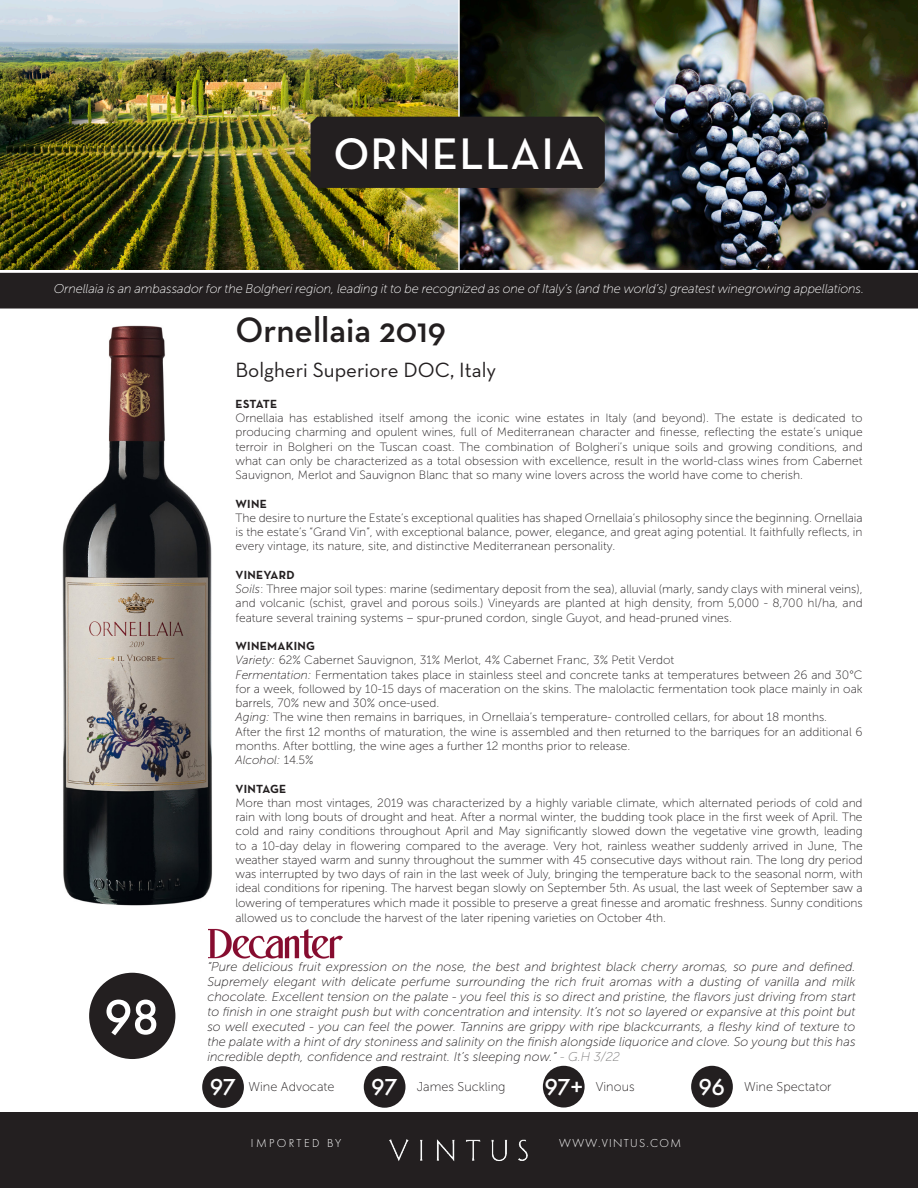
<style>
.page{position:relative;width:918px;height:1188px;background:#fff}
.page>*{position:absolute;margin:0;border:0;box-sizing:border-box;transform-origin:0 0}
.t1{font:500 51px "Futura PT";color:#fff}
.t2{font:600 45px "Neutraface Text";letter-spacing:.025em;color:#fff}
.t3{font:600 36px "Neutraface Text";color:#231f20}
.t4{font:500 24px "Futura PT";letter-spacing:-.035em;color:#fff}
.t5{font:21px "Neutraface Text";color:#231f20}
.t6{font:italic 12.75px/15px "Museo Sans 100";color:#231f20;text-align:justify}
.t7{font:italic 12.75px "Museo Sans 100";letter-spacing:-.01em;color:#fff}
.t8{font:12.75px "Museo Sans 100";color:#231f20}
.t9{font:12px/14.2px "Museo Sans 100";color:#231f20;text-align:justify}
.t10{font:700 12px "Neutraface Text";letter-spacing:.025em;color:#231f20}
.t11{font:300 12px "Futura PT";letter-spacing:.11em;color:#fff}
.t12{font:italic 12px "Museo Sans 100";color:#231f20}
.t13{font:300 12px "Futura PT";letter-spacing:.2em;color:#fff}
.s1{font-style:italic}
.s2{font-style:normal}
.s3{color:#7f7e7e}
</style>
<div class="page">
<div style="left:89px;top:973px;width:86px;height:86px;background:#231f20;border-radius:50%"></div>
<div style="left:543px;top:1066px;width:42px;height:42px;background:#231f20;border-radius:50%"></div>
<img style="left:208px;top:928px;width:135px;height:31px">
<div style="left:691px;top:1066px;width:42px;height:42px;background:#231f20;border-radius:50%"></div>
<div style="left:364px;top:1066px;width:42px;height:42px;background:#231f20;border-radius:50%"></div>
<div style="left:202px;top:1066px;width:42px;height:42px;background:#231f20;border-radius:50%"></div>
<img style="left:62px;top:325px;width:150px;height:581px">
<img style="left:0;top:0;width:918px;height:270px">
<div style="left:1px;top:274px;width:916px;height:34px;background:#231f20"></div>
<div style="left:0;top:273px;width:918px;height:36px;border:2px solid #231f20"></div>
<hr style="left:458px;top:0;width:2px;height:270px;background:#fff">
<div style="left:310px;top:117px;width:295px;height:71px;background:#231f20"></div>
<div style="left:0;top:1112px;width:918px;height:76px;background:#231f20"></div>
<img style="left:384px;top:1133px;width:148px;height:33px">
<p class="t2" style="left:333px;top:126px;width:253px">ORNELLAIA</p>
<p class="t7" style="left:54px;top:282px;width:812px">Ornellaia is an ambassador for the Bolgheri region, leading it to be recognized as one of Italy’s (and the world’s) greatest winegrowing appellations.</p>
<p class="t1" style="left:104px;top:986px;width:58px">98</p>
<p class="t3" style="left:236px;top:308px;width:212px">Ornellaia 2019</p>
<p class="t5" style="left:236px;top:356px;width:262px">Bolgheri Superiore DOC, Italy</p>
<p class="t10" style="left:236px;top:396px;width:43px">ESTATE</p>
<p class="t9" style="left:236px;top:411px;width:629px">Ornellaia has established itself among the iconic wine estates in Italy (and beyond). The estate is dedicated to producing charming and opulent wines, full of Mediterranean character and finesse, reflecting the estate’s unique terroir in Bolgheri on the Tuscan coast. The combination of Bolgheri’s unique soils and growing conditions, and what can only be characterized as a total obsession with excellence, result in the world-class wines from Cabernet Sauvignon, Merlot and Sauvignon Blanc that so many wine lovers across the world have come to cherish.</p>
<p class="t10" style="left:236px;top:496px;width:33px">WINE</p>
<p class="t9" style="left:236px;top:511px;width:629px">The desire to nurture the Estate’s exceptional qualities has shaped Ornellaia’s philosophy since the beginning. Ornellaia is the estate’s “Grand Vin”, with exceptional balance, power, elegance, and great aging potential. It faithfully reflects, in every vintage, its nature, site, and distinctive Mediterranean personality.</p>
<p class="t10" style="left:236px;top:567px;width:61px">VINEYARD</p>
<p class="t9" style="left:236px;top:582px;width:629px"><span class="s1">Soils</span>: Three major soil types: marine (sedimentary deposit from the sea), alluvial (marly, sandy clays with mineral veins), and volcanic (schist, gravel and porous soils.) Vineyards are planted at high density, from 5,000 - 8,700 hl/ha, and feature several training systems – spur-pruned cordon, single Guyot, and head-pruned vines.</p>
<p class="t10" style="left:236px;top:638px;width:81px">WINEMAKING</p>
<p class="t9" style="left:236px;top:653px;width:440px"><span class="s1">Variety:</span> 62% Cabernet Sauvignon, 31% Merlot, 4% Cabernet Franc, 3% Petit Verdot</p>
<p class="t9" style="left:236px;top:668px;width:629px"><span class="s1">Fermentation:</span> Fermentation takes place in stainless steel and concrete tanks at temperatures between 26 and 30°C for a week, followed by 10-15 days of maceration on the skins. The malolactic fermentation took place mainly in oak barrels, 70% new and 30% once-used.</p>
<p class="t9" style="left:236px;top:710px;width:593px"><span class="s1">Aging:</span> The wine then remains in barriques, in Ornellaia’s temperature- controlled cellars, for about 18 months.</p>
<p class="t9" style="left:236px;top:725px;width:629px">After the first 12 months of maturation, the wine is assembled and then returned to the barriques for an additional 6 months. After bottling, the wine ages a further 12 months prior to release.</p>
<p class="t12" style="left:236px;top:754px;width:80px">Alcohol: <span class="s2">14.5%</span></p>
<p class="t10" style="left:236px;top:781px;width:52px">VINTAGE</p>
<p class="t9" style="left:236px;top:796px;width:629px">More than most vintages, 2019 was characterized by a highly variable climate, which alternated periods of cold and rain with long bouts of drought and heat. After a normal winter, the budding took place in the first week of April. The cold and rainy conditions throughout April and May significantly slowed down the vegetative vine growth, leading to a 10-day delay in flowering compared to the average. Very hot, rainless weather suddenly arrived in June, The weather stayed warm and sunny throughout the summer with 45 consecutive days without rain. The long dry period was interrupted by two days of rain in the last week of July, bringing the temperature back to the seasonal norm, with ideal conditions for ripening. The harvest began slowly on September 5th. As usual, the last week of September saw a lowering of temperatures which made it possible to preserve a great finesse and aromatic freshness. Sunny conditions allowed us to conclude the harvest of the later ripening varieties on October 4th.</p>
<p class="t6" style="left:207px;top:959px;width:650px">“Pure delicious fruit expression on the nose, the best and brightest black cherry aromas, so pure and defined.<br>Supremely elegant with delicate perfume surrounding the rich fruit aromas with a dusting of vanilla and milk chocolate. Excellent tension on the palate - you feel this is so direct and pristine, the flavors just driving from start to finish in one straight push but with concentration and intensity. It’s not so layered or expansive at this point but so well executed - you can feel the power. Tannins are grippy with ripe blackcurrants, a fleshy kind of texture to the palate with a hint of dry stoniness and salinity on the finish alongside liquorice and clove. So young but this has incredible depth, confidence and restraint. It’s sleeping now.” <span class="s3">- G.H 3/22</span></p>
<p class="t4" style="left:210px;top:1073px;width:28px">97</p>
<p class="t8" style="left:248px;top:1080px;width:88px">Wine Advocate</p>
<p class="t4" style="left:371px;top:1073px;width:28px">97</p>
<p class="t8" style="left:417px;top:1080px;width:90px">James Suckling</p>
<p class="t4" style="left:544px;top:1073px;width:40px">97+</p>
<p class="t8" style="left:596px;top:1080px;width:40px">Vinous</p>
<p class="t4" style="left:699px;top:1073px;width:28px">96</p>
<p class="t8" style="left:744px;top:1080px;width:89px">Wine Spectator</p>
<p class="t13" style="left:251px;top:1137px;width:92px">IMPORTED BY</p>
<p class="t11" style="left:559px;top:1137px;width:123px">WWW.VINTUS.COM</p>
</div>
